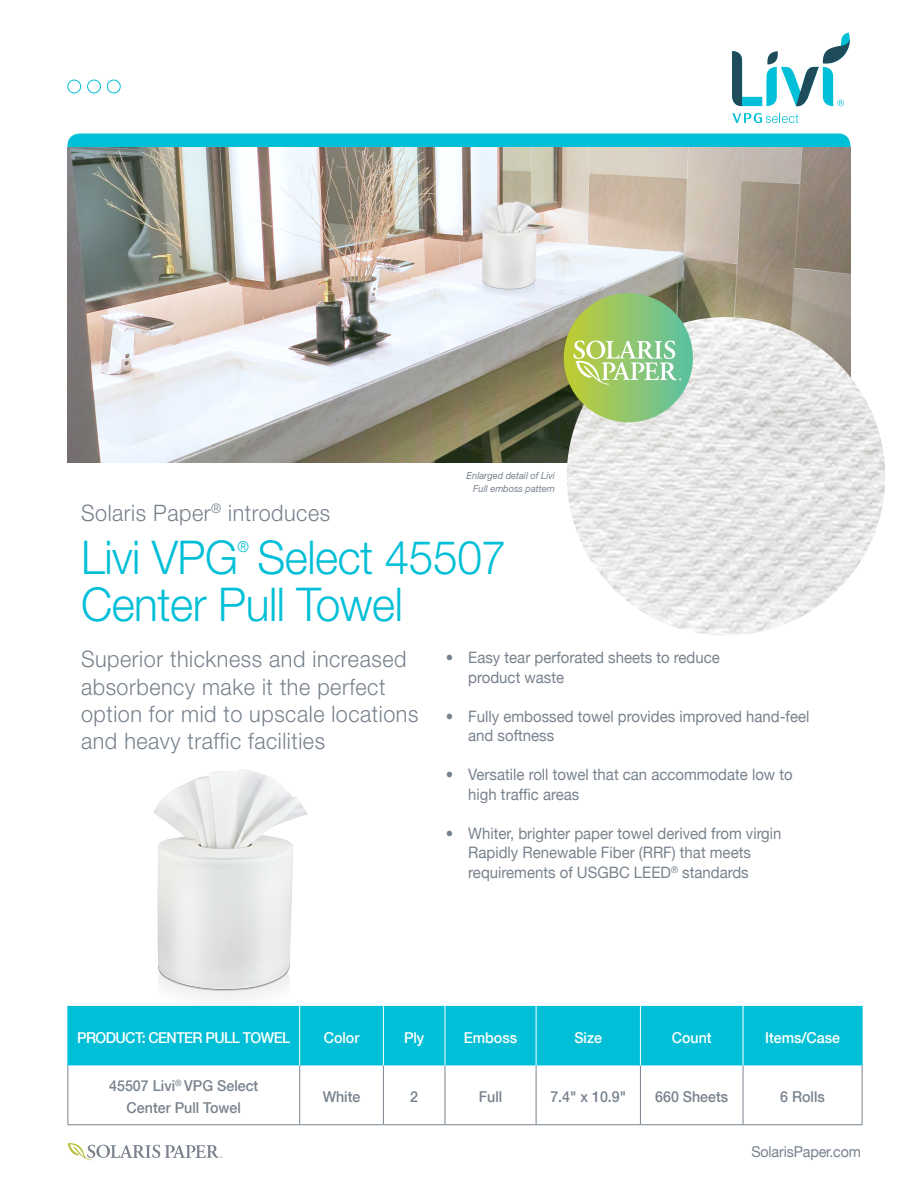
<style>
.page{position:relative;width:918px;height:1188px;background:#fff}
.page>*{position:absolute;margin:0;border:0;box-sizing:border-box;transform-origin:0 0}
.t1{font:300 46.65px "Helvetica Neue";letter-spacing:-.01em;color:#00bfd7;scale:.95 1}
.t2{font:300 22.8px/27.3px "Helvetica Neue";letter-spacing:.025em;color:#78828d;scale:.95 1}
.t3{font:15.75px/19.5px "Helvetica Neue";color:#78828d;scale:.95 1}
.t4{font:300 15.15px "Helvetica Neue";color:#00bfd7;scale:.95 1}
.t5{font:500 15px/22.5px "Helvetica Neue";color:#78828d;text-align:center;scale:.95 1}
.t6{font:500 15px "Helvetica Neue";color:#fff;scale:.95 1}
.t7{font:500 15px "Helvetica Neue";letter-spacing:-.04em;color:#fff;scale:.95 1}
.t8{font:15px "Helvetica Neue";letter-spacing:-.01em;color:#78828d;scale:.95 1}
.t9{font:italic 9.75px/13.5px "Helvetica Neue";color:#78828d;text-align:right;scale:.95 1}
</style>
<div class="page">
<img style="left:102px;top:852px;width:255px;height:154px">
<div style="left:68px;top:134px;width:782px;height:26px;background:#00bfd7;border-radius:12px"></div>
<img style="left:68px;top:147px;width:782px;height:315px">
<img style="left:567px;top:317px;width:318px;height:319px;border-radius:159px">
<div style="left:67px;top:80px;width:14px;height:13px;border:1px solid #00bfd7;border-radius:50%"></div>
<div style="left:87px;top:80px;width:14px;height:13px;border:1px solid #00bfd7;border-radius:50%"></div>
<div style="left:107px;top:80px;width:14px;height:13px;border:1px solid #00bfd7;border-radius:50%"></div>
<div style="left:69px;top:1006px;width:793px;height:59px;background:#00bfd7"></div>
<hr style="left:68px;top:1065px;width:1px;height:59px;background:#78828d">
<hr style="left:299px;top:1065px;width:1px;height:59px;background:#78828d">
<hr style="left:383px;top:1065px;width:1px;height:59px;background:#78828d">
<hr style="left:445px;top:1065px;width:1px;height:59px;background:#78828d">
<hr style="left:536px;top:1065px;width:1px;height:59px;background:#78828d">
<hr style="left:640px;top:1065px;width:1px;height:59px;background:#78828d">
<hr style="left:743px;top:1065px;width:1px;height:59px;background:#78828d">
<hr style="left:862px;top:1065px;width:1px;height:59px;background:#78828d">
<hr style="left:68px;top:1124px;width:232px;height:1px;background:#78828d">
<hr style="left:300px;top:1124px;width:83px;height:1px;background:#78828d">
<hr style="left:383px;top:1124px;width:62px;height:1px;background:#78828d">
<hr style="left:445px;top:1124px;width:91px;height:1px;background:#78828d">
<hr style="left:536px;top:1124px;width:104px;height:1px;background:#78828d">
<hr style="left:640px;top:1124px;width:103px;height:1px;background:#78828d">
<hr style="left:743px;top:1124px;width:119px;height:1px;background:#78828d">
<hr style="left:68px;top:1006px;width:1px;height:59px;background:#00bfd7">
<hr style="left:862px;top:1006px;width:1px;height:59px;background:#00bfd7">
<hr style="left:299px;top:1006px;width:1px;height:59px;background:#fff">
<hr style="left:383px;top:1006px;width:1px;height:59px;background:#fff">
<hr style="left:445px;top:1006px;width:1px;height:59px;background:#fff">
<hr style="left:536px;top:1006px;width:1px;height:59px;background:#fff">
<hr style="left:640px;top:1006px;width:1px;height:59px;background:#fff">
<hr style="left:743px;top:1006px;width:1px;height:59px;background:#fff">
<div style="left:564px;top:293px;width:129px;height:129px;background:linear-gradient(to right,#c4cc32,#5dc0a6);border-radius:65px"></div>
<svg style="left:573px;top:341px;width:108px;height:44px"></svg>
<svg style="left:68px;top:1143px;width:154px;height:17px"></svg>
<svg style="left:732px;top:113px;width:67px;height:10px"></svg>
<svg style="left:732px;top:33px;width:118px;height:74px"></svg>
<p class="t2" style="left:81px;top:498px;width:264px">Solaris Paper<sup>®</sup> introduces</p>
<p class="t9" style="left:467px;top:468px;width:94px">Enlarged detail of Livi<br>Full emboss pattern</p>
<p class="t1" style="left:81px;top:529px;width:449px">Livi VPG Select 45507</p>
<p class="t4" style="left:237px;top:537px;width:14px">®</p>
<p class="t1" style="left:81px;top:576px;width:340px">Center Pull Towel</p>
<p class="t2" style="left:81px;top:645px;width:357px">Superior thickness and increased absorbency make it the perfect option for mid to upscale locations and heavy traffic facilities</p>
<p class="t3" style="left:468px;top:648px;width:266px;text-indent:-22px">• Easy tear perforated sheets to reduce product waste</p>
<p class="t3" style="left:468px;top:706px;width:361px;text-indent:-22px">• Fully embossed towel provides improved hand-feel and softness</p>
<p class="t3" style="left:468px;top:765px;width:343px;text-indent:-22px">• Versatile roll towel that can accommodate low to high traffic areas</p>
<p class="t3" style="left:468px;top:823px;width:331px;text-indent:-22px">• Whiter, brighter paper towel derived from virgin<br>Rapidly Renewable Fiber (RRF) that meets requirements of USGBC LEED<sup>®</sup> standards</p>
<p class="t7" style="left:77px;top:1028px;width:226px">PRODUCT: CENTER PULL TOWEL</p>
<p class="t6" style="left:324px;top:1028px;width:39px">Color</p>
<p class="t6" style="left:404px;top:1028px;width:23px">Ply</p>
<p class="t6" style="left:464px;top:1028px;width:58px">Emboss</p>
<p class="t6" style="left:574px;top:1028px;width:31px">Size</p>
<p class="t6" style="left:672px;top:1028px;width:43px">Count</p>
<p class="t6" style="left:765px;top:1028px;width:80px">Items/Case</p>
<p class="t5" style="left:109px;top:1074px;width:158px">45507 Livi<sup>®</sup> VPG Select<br>Center Pull Towel</p>
<p class="t5" style="left:323px;top:1085px;width:41px">White</p>
<p class="t5" style="left:410px;top:1085px;width:10px">2</p>
<p class="t5" style="left:479px;top:1085px;width:26px">Full</p>
<p class="t5" style="left:550px;top:1085px;width:81px">7.4" x 10.9"</p>
<p class="t5" style="left:655px;top:1085px;width:78px">660 Sheets</p>
<p class="t5" style="left:780px;top:1085px;width:48px">6 Rolls</p>
<p class="t8" style="left:752px;top:1143px;width:117px">SolarisPaper.com</p>
</div>
